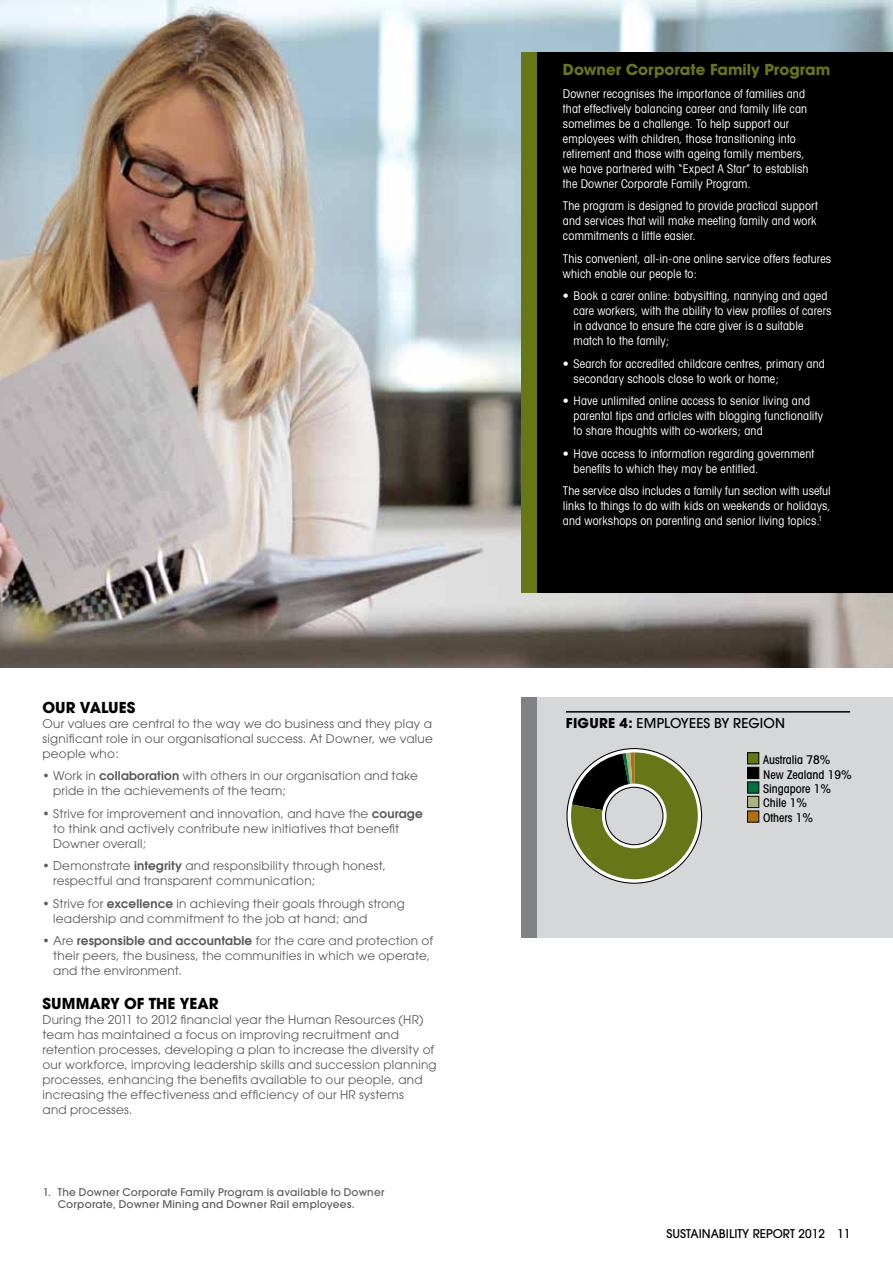
<style>
.page{position:relative;width:893px;height:1263px;background:#fff}
.page>*{position:absolute;margin:0;border:0;box-sizing:border-box;transform-origin:0 0}
.t1{font:700 15px "Avant Garde";color:#677718}
.t2{font:700 15px "Avant Garde";letter-spacing:.005em;color:#000}
.t3{font:500 13.5px "Avant Garde";letter-spacing:.01em;color:#000}
.t4{font:condensed 12px/15px "Avant Garde";letter-spacing:.015em;color:#fff}
.t5{font:12px/15px "Avant Garde";letter-spacing:.02em;color:#58595b}
.t6{font:500 condensed 12px/14.4px "Avant Garde";color:#000}
.t7{font:500 12px "Avant Garde";color:#000}
.t8{font:500 10.5px/11.2px "Avant Garde";letter-spacing:.02em;color:#58595b}
.s1{font-weight:600}
.s2{font-weight:700}
</style>
<div class="page">
<img style="left:0;top:0;width:893px;height:668px">
<div style="left:536px;top:698px;width:357px;height:239px;background:#d5d7d8"></div>
<div style="left:521px;top:698px;width:15px;height:240px;background:#808285"></div>
<hr style="left:566px;top:711px;width:284px;height:2px;background:#000">
<div style="left:536px;top:52px;width:357px;height:540px;background:#000"></div>
<div style="left:521px;top:52px;width:15px;height:540px;background:#677718"></div>
<svg style="left:571px;top:752px;width:127px;height:127px"></svg>
<svg style="left:602px;top:784px;width:65px;height:64px"></svg>
<div style="left:605px;top:787px;width:58px;height:58px;background:#d5d7d8;border-radius:50%"></div>
<div style="left:605px;top:787px;width:58px;height:58px;border:1px solid #000;border-radius:50%"></div>
<div style="left:747px;top:767px;width:12px;height:12px;background:#000;border:1px solid #000"></div>
<div style="left:747px;top:781px;width:12px;height:12px;background:#00703c;border:1px solid #000"></div>
<div style="left:747px;top:796px;width:12px;height:12px;background:#abb47c;border:1px solid #000"></div>
<div style="left:747px;top:810px;width:12px;height:12px;background:#b06e0e;border:1px solid #000"></div>
<div style="left:747px;top:753px;width:12px;height:11px;background:#677718"></div>
<div style="left:747px;top:752px;width:12px;height:12px;border:1px solid #000"></div>
<p class="t2" style="left:43px;top:697px;width:93px">OUR VALUES</p>
<p class="t5" style="left:43px;top:716px;width:392px;text-align:justify">Our values are central to the way we do business and they play a significant role in our organisational success. At Downer, we value people who:</p>
<p class="t5" style="left:53px;top:768px;width:366px;text-indent:-11px">• Work in <span class="s1">collaboration</span> with others in our organisation and take pride in the achievements of the team;</p>
<p class="t5" style="left:53px;top:806px;width:371px;text-indent:-11px">• Strive for improvement and innovation, and have the <span class="s1">courage </span>to think and actively contribute new initiatives that benefit<br>Downer overall;</p>
<p class="t5" style="left:53px;top:858px;width:334px;text-indent:-11px">• Demonstrate <span class="s1">integrity</span> and responsibility through honest, respectful and transparent communication;</p>
<p class="t5" style="left:53px;top:896px;width:353px;text-indent:-11px">• Strive for <span class="s1">excellence</span> in achieving their goals through strong leadership and commitment to the job at hand; and</p>
<p class="t5" style="left:53px;top:933px;width:382px;text-indent:-11px">• Are <span class="s1">responsible and accountable</span> for the care and protection of their peers, the business, the communities in which we operate, and the environment.</p>
<p class="t2" style="left:43px;top:993px;width:33px">SUMMAR</p>
<p class="t2" style="left:110px;top:993px;width:99px">Y OF THE YEAR</p>
<p class="t5" style="left:43px;top:1012px;width:396px">During the 2011 to 2012 financial year the Human Resources (HR) team has maintained a focus on improving recruitment and retention processes, developing a plan to increase the diversity of our workforce, improving leadership skills and succession planning processes, enhancing the benefits available to our people, and increasing the effectiveness and efficiency of our HR systems<br>and processes.</p>
<p class="t8" style="left:58px;top:1187px;width:328px;text-indent:-15px">1. The Downer Corporate Family Program is available to Downer<br>Corporate, Downer Mining and Downer Rail employees.</p>
<p class="t1" style="left:563px;top:60px;width:269px">DOWNER CORPORATE FAMILY PROGRAM</p>
<p class="t4" style="left:563px;top:85px;width:247px">Downer recognises the importance of families and that effectively balancing career and family life can sometimes be a challenge. To help support our employees with children, those transitioning into retirement and those with ageing family members, we have partnered with “Expect A Star” to establish the Downer Corporate Family Program.</p>
<p class="t4" style="left:563px;top:198px;width:256px;text-align:justify">The program is designed to provide practical support and services that will make meeting family and work commitments a little easier.</p>
<p class="t4" style="left:563px;top:250px;width:270px">This convenient, all-in-one online service offers features which enable our people to:</p>
<p class="t4" style="left:574px;top:288px;width:259px;text-indent:-11px">• Book a carer online: babysitting, nannying and aged care workers, with the ability to view profiles of carers in advance to ensure the care giver is a suitable match to the family;</p>
<p class="t4" style="left:574px;top:355px;width:253px;text-indent:-11px">• Search for accredited childcare centres, primary and secondary schools close to work or home;</p>
<p class="t4" style="left:574px;top:393px;width:251px;text-indent:-11px">• Have unlimited online access to senior living and parental tips and articles with blogging functionality to share thoughts with co-workers; and</p>
<p class="t4" style="left:574px;top:445px;width:242px;text-indent:-11px">• Have access to information regarding government benefits to which they may be entitled.</p>
<p class="t4" style="left:563px;top:483px;width:269px;text-align:justify">The service also includes a family fun section with useful links to things to do with kids on weekends or holidays, and workshops on parenting and senior living topics.<sup>1</sup></p>
<p class="t3" style="left:566px;top:714px;width:221px"><span class="s2">FIGURE 4:</span> Em ployees by region</p>
<p class="t6" style="left:763px;top:752px;width:90px">Australia 78%<br>New Zealand 19%<br>Singapore 1%<br>Chile 1%<br>Others 1%</p>
<p class="t7" style="left:666px;top:1226px;width:186px">Sustainability Report 2012 11</p>
</div>
